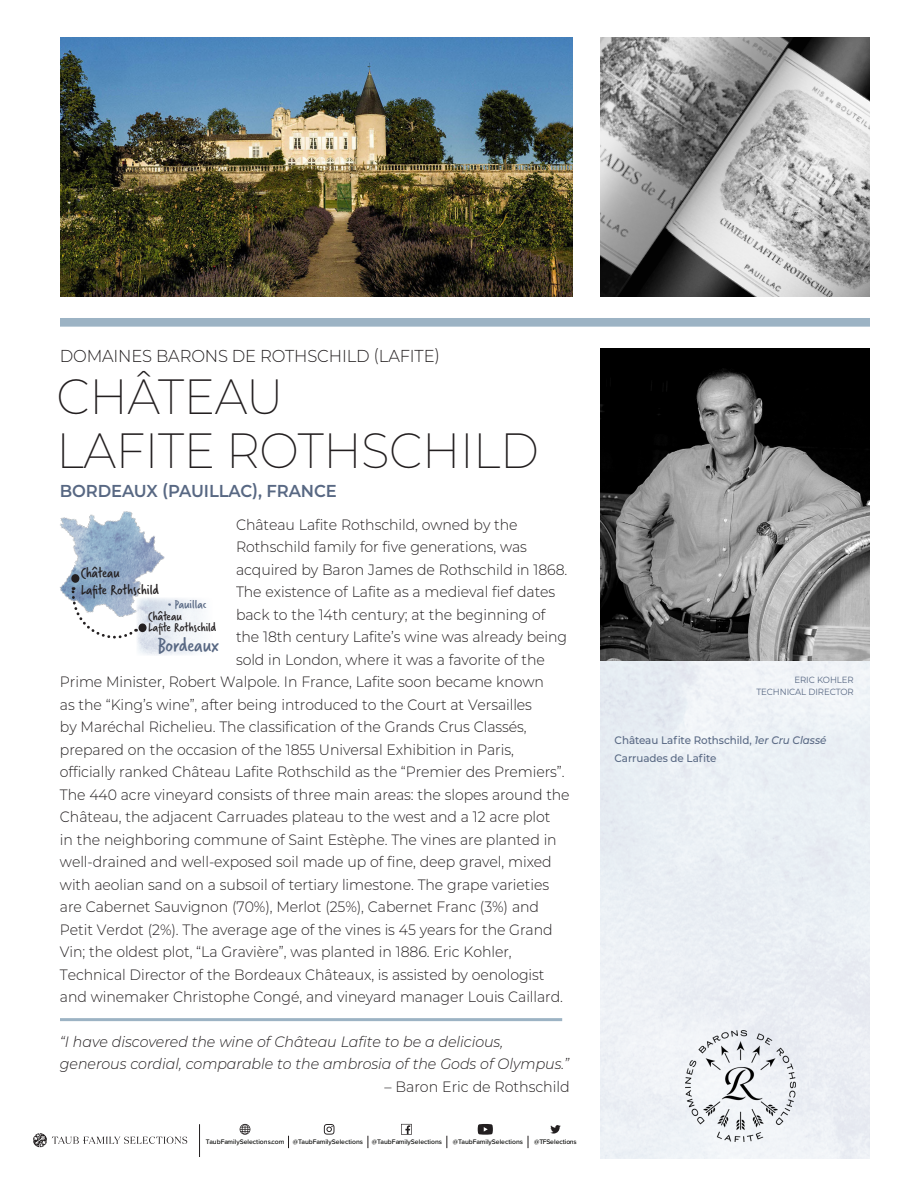
<style>
.page{position:relative;width:918px;height:1188px;background:#fff}
.page>*{position:absolute;margin:0;border:0;box-sizing:border-box;transform-origin:0 0}
.t1{font:200 49.5px/54px "Montserrat";letter-spacing:-.01em;color:#231f20;scale:.95 1}
.t2{font:20.85px "Verveine";color:#586883}
.t3{font:300 17.25px "Montserrat";letter-spacing:-.01em;color:#231f20;scale:.95 1}
.t4{font:600 17.25px "Montserrat";letter-spacing:-.005em;color:#586883;scale:.95 1}
.t5{font:15.15px/17px "Verveine";color:#231f20}
.t6{font:300 15px "Montserrat";letter-spacing:-.005em;color:#231f20;scale:.94 1}
.t7{font:italic 300 15px/22.5px "Montserrat";letter-spacing:-.005em;color:#231f20;scale:.95 1}
.t8{font:300 15px "Montserrat";letter-spacing:-.005em;color:#231f20;scale:.95 1}
.t9{font:13.2px/11.6px "Verveine";color:#231f20}
.t10{font:500 10.8px/17.7px "Montserrat";letter-spacing:-.005em;color:#586883;scale:.95 1}
.t11{font:9px/12px "Montserrat";letter-spacing:-.005em;color:#586883;text-align:right;scale:.95 1}
.t12{font:500 6.75px "Proxima Nova";color:#040503}
.s1{color:#586883}
.s2{font-style:italic}
</style>
<div class="page">
<div style="left:600px;top:661px;width:270px;height:498px;background:#ebeff5"></div>
<div style="left:60px;top:318px;width:810px;height:9px;background:#9cb3c4"></div>
<hr style="left:60px;top:1018px;width:502px;height:3px;background:#9cb3c4">
<img style="left:600px;top:348px;width:270px;height:313px">
<img style="left:60px;top:38px;width:513px;height:259px">
<img style="left:600px;top:38px;width:270px;height:259px">
<img style="left:685px;top:1031px;width:111px;height:111px">
<svg style="left:528px;top:1136px;width:1px;height:12px"></svg>
<svg style="left:368px;top:1136px;width:1px;height:12px"></svg>
<svg style="left:288px;top:1136px;width:1px;height:12px"></svg>
<svg style="left:401px;top:1124px;width:11px;height:11px"></svg>
<svg style="left:324px;top:1124px;width:10px;height:11px"></svg>
<svg style="left:447px;top:1136px;width:1px;height:12px"></svg>
<svg style="left:550px;top:1125px;width:11px;height:9px"></svg>
<svg style="left:240px;top:1124px;width:10px;height:11px"></svg>
<hr style="left:199px;top:1124px;width:1px;height:33px;background:#231f20">
<svg style="left:478px;top:1124px;width:15px;height:11px"></svg>
<svg style="left:33px;top:1133px;width:154px;height:14px"></svg>
<img style="left:60px;top:511px;width:105px;height:89px">
<img style="left:137px;top:598px;width:65px;height:57px">
<svg style="left:70px;top:587px;width:67px;height:52px"></svg>
<div style="left:139px;top:623px;width:8px;height:9px;background:#231f20;border-radius:50%"></div>
<div style="left:71px;top:574px;width:8px;height:9px;background:#231f20;border-radius:50%"></div>
<p class="t3" style="left:60px;top:344px;width:402px">DOMAINES BARONS DE ROTHSCHILD (LAFITE)</p>
<p class="t1" style="left:57px;top:368px;width:509px">CHÂTEAU<br>LAFITE ROTHSCHILD</p>
<p class="t4" style="left:60px;top:479px;width:293px">BORDEAUX (PAUILLAC), FRANCE</p>
<p class="t6" style="left:236px;top:514px;width:301px">Château Lafite Rothschild, owned by the</p>
<p class="t6" style="left:236px;top:537px;width:311px">Rothschild family for five generations, was</p>
<p class="t6" style="left:236px;top:559px;width:354px">acquired by Baron James de Rothschild in 1868.</p>
<p class="t6" style="left:236px;top:582px;width:341px">The existence of Lafite as a medieval fief dates</p>
<p class="t6" style="left:236px;top:604px;width:331px">back to the 14th century; at the beginning of</p>
<p class="t6" style="left:236px;top:627px;width:354px">the 18th century Lafite’s wine was already being</p>
<p class="t6" style="left:236px;top:649px;width:330px">sold in London, where it was a favorite of the</p>
<p class="t6" style="left:60px;top:672px;width:516px">Prime Minister, Robert Walpole. In France, Lafite soon became known</p>
<p class="t6" style="left:60px;top:694px;width:504px">as the “King’s wine”, after being introduced to the Court at Versailles</p>
<p class="t6" style="left:60px;top:717px;width:498px">by Maréchal Richelieu. The classification of the Grands Crus Classés,</p>
<p class="t6" style="left:60px;top:739px;width:484px">prepared on the occasion of the 1855 Universal Exhibition in Paris,</p>
<p class="t6" style="left:60px;top:762px;width:538px">officially ranked Château Lafite Rothschild as the “Premier des Premiers”.</p>
<p class="t6" style="left:60px;top:784px;width:544px">The 440 acre vineyard consists of three main areas: the slopes around the</p>
<p class="t6" style="left:60px;top:807px;width:523px">Château, the adjacent Carruades plateau to the west and a 12 acre plot</p>
<p class="t6" style="left:60px;top:829px;width:530px">in the neighboring commune of Saint Estèphe. The vines are planted in</p>
<p class="t6" style="left:60px;top:852px;width:525px">well-drained and well-exposed soil made up of fine, deep gravel, mixed</p>
<p class="t6" style="left:60px;top:874px;width:522px">with aeolian sand on a subsoil of tertiary limestone. The grape varieties</p>
<p class="t6" style="left:60px;top:897px;width:511px">are Cabernet Sauvignon (70%), Merlot (25%), Cabernet Franc (3%) and</p>
<p class="t6" style="left:60px;top:919px;width:526px">Petit Verdot (2%). The average age of the vines is 45 years for the Grand</p>
<p class="t6" style="left:60px;top:942px;width:482px">Vin; the oldest plot, “La Gravière”, was planted in 1886. Eric Kohler,</p>
<p class="t6" style="left:60px;top:964px;width:517px">Technical Director of the Bordeaux Châteaux, is assisted by oenologist</p>
<p class="t6" style="left:60px;top:987px;width:537px">and winemaker Christophe Congé, and vineyard manager Louis Caillard.</p>
<p class="t7" style="left:60px;top:1029px;width:538px">“I have discovered the wine of Château Lafite to be a delicious, generous cordial, comparable to the ambrosia of the Gods of Olympus.”</p>
<p class="t8" style="left:385px;top:1076px;width:196px">– Baron Eric de Rothschild</p>
<p class="t5" style="left:81px;top:564px;width:80px">Château<br>Lafite Rothschild</p>
<p class="t2" style="left:158px;top:631px;width:63px">Bordeaux</p>
<p class="t9" style="left:148px;top:599px;width:70px;text-indent:20px"><span class="s1">• Pauillac<br></span>Château<br>Lafite Rothschild</p>
<p class="t12" style="left:206px;top:1136px;width:80px">TaubFamilySelections.com</p>
<p class="t12" style="left:293px;top:1136px;width:72px">@TaubFamilySelections</p>
<p class="t12" style="left:372px;top:1136px;width:72px">@TaubFamilySelections</p>
<p class="t12" style="left:453px;top:1136px;width:72px">@TaubFamilySelections</p>
<p class="t12" style="left:534px;top:1137px;width:44px">@TFSelections</p>
<p class="t11" style="left:756px;top:673px;width:104px">ERIC KOHLER<br>TECHNICAL DIRECTOR</p>
<p class="t10" style="left:615px;top:731px;width:224px">Château Lafite Rothschild, <span class="s2">1er Cru Classé<br></span>Carruades de Lafite</p>
</div>
